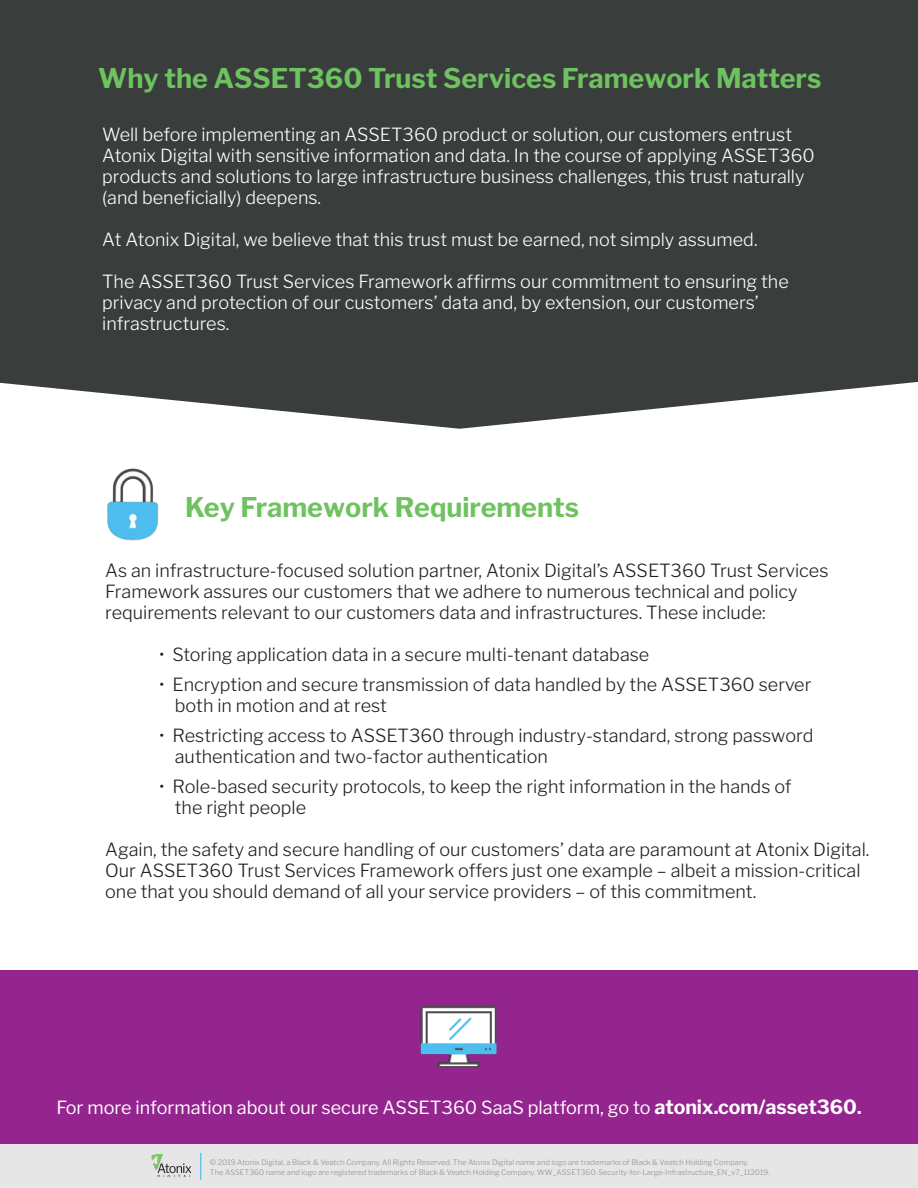
<style>
.page{position:relative;width:918px;height:1188px;background:#fff}
.page>*{position:absolute;margin:0;border:0;box-sizing:border-box;transform-origin:0 0}
.t1{font:700 27px "Libre Franklin";color:#6fc260}
.t2{font:300 18px/21px "Libre Franklin";color:#241f1f}
.t3{font:300 18px/21px "Libre Franklin";color:#fff}
.t4{font:18px "Libre Franklin";color:#fff}
.t5{font:300 7.5px/10.5px "Libre Franklin";color:#919094}
.s1{font-weight:700;font-size:19.5px}
.s2{font-weight:700}
</style>
<div class="page">
<div style="left:0;top:1144px;width:918px;height:44px;background:#e6e6e6"></div>
<div style="left:0;top:0;width:918px;height:429px;background:#393e3d"></div>
<div style="left:0;top:971px;width:918px;height:173px;background:#94258f"></div>
<img style="left:420px;top:1006px;width:77px;height:62px">
<img style="left:151px;top:1154px;width:41px;height:23px">
<svg style="left:200px;top:1153px;width:1px;height:27px"></svg>
<img style="left:107px;top:468px;width:52px;height:73px">
<h1 class="t1" style="left:98px;top:62px;width:725px">Why the ASSET360 Trust Services Framework Matters</h1>
<p class="t3" style="left:102px;top:124px;width:714px">Well before implementing an ASSET360 product or solution, our customers entrust Atonix Digital with sensitive information and data. In the course of applying ASSET360 products and solutions to large infrastructure business challenges, this trust naturally (and beneficially) deepens.</p>
<p class="t3" style="left:102px;top:229px;width:657px">At Atonix Digital, we believe that this trust must be earned, not simply assumed.</p>
<p class="t3" style="left:102px;top:271px;width:688px">The ASSET360 Trust Services Framework affirms our commitment to ensuring the privacy and protection of our customers’ data and, by extension, our customers’ infrastructures.</p>
<h1 class="t1" style="left:185px;top:491px;width:395px">Key Framework Requirements</h1>
<p class="t2" style="left:105px;top:560px;width:725px">As an infrastructure-focused solution partner, Atonix Digital’s ASSET360 Trust Services<br>Framework assures our customers that we adhere to numerous technical and policy requirements relevant to our customers data and infrastructures. These include:</p>
<p class="t2" style="left:159px;top:644px;width:492px">• Storing application data in a secure multi-tenant database</p>
<p class="t2" style="left:175px;top:674px;width:638px;text-indent:-16px">• Encryption and secure transmission of data handled by the ASSET360 server both in motion and at rest</p>
<p class="t2" style="left:175px;top:725px;width:640px;text-indent:-16px">• Restricting access to ASSET360 through industry-standard, strong password authentication and two-factor authentication</p>
<p class="t2" style="left:175px;top:776px;width:618px;text-indent:-16px">• Role-based security protocols, to keep the right information in the hands of the right people</p>
<p class="t2" style="left:105px;top:839px;width:766px">Again, the safety and secure handling of our customers’ data are paramount at Atonix Digital.<br>Our ASSET360 Trust Services Framework offers just one example – albeit a mission-critical one that you should demand of all your service providers – of this commitment.</p>
<p class="t4" style="left:56px;top:1097px;width:807px">For more information about our secure ASSET360 SaaS platform, go to <span class="s1">atonix.com/asset360</span><span class="s2">.</span></p>
<p class="t5" style="left:210px;top:1157px;width:561px">© 2019 Atonix Digital, a Black &amp; Veatch Company. All Rights Reserved. The Atonix Digital name and logo are trademarks of Black &amp; Veatch Holding Company.<br>The ASSET360 name and logo are registered trademarks of Black &amp; Veatch Holding Company. WW_ASSET360-Security-for-Large-Infrastructure_EN_v7_112019.</p>
</div>
